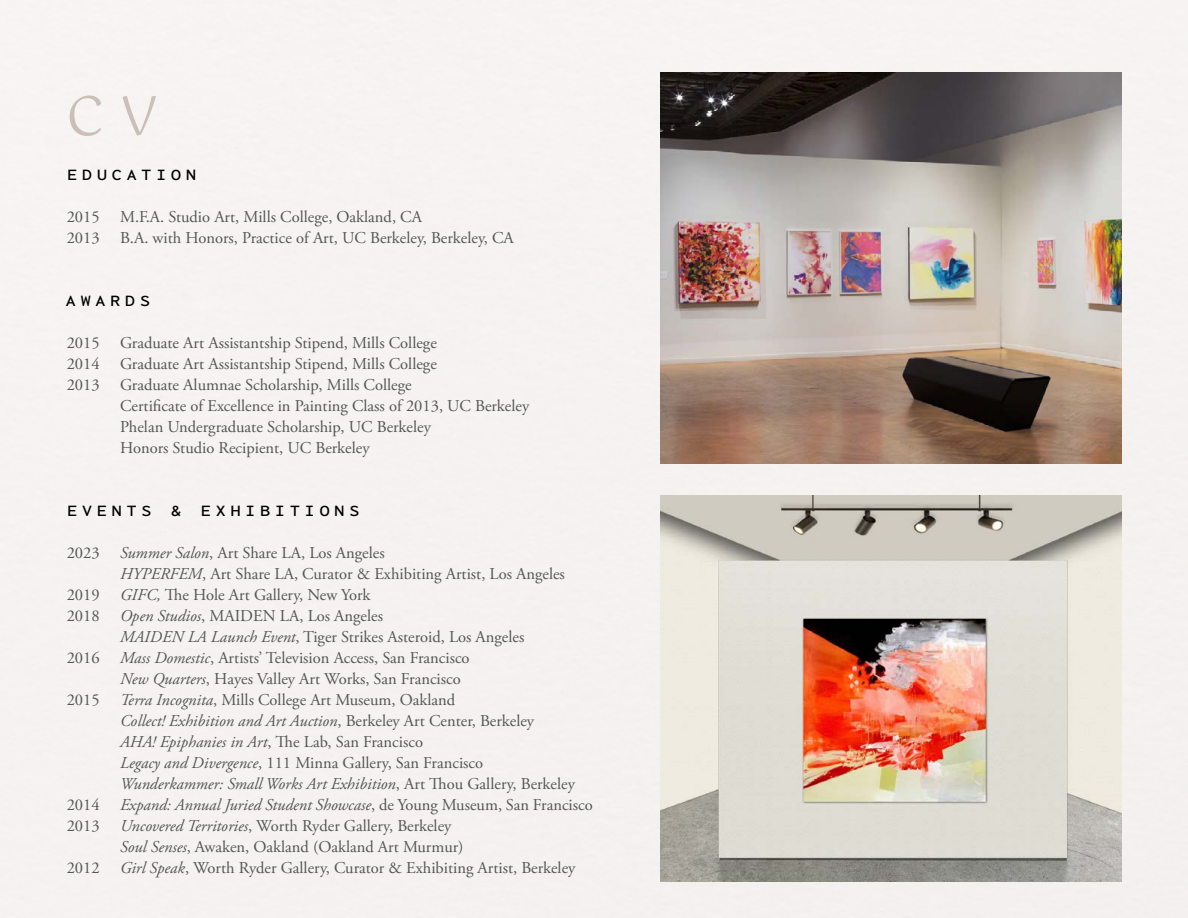
<style>
.page{position:relative;width:1188px;height:918px;background:#fff}
.page>*{position:absolute;margin:0;border:0;box-sizing:border-box;transform-origin:0 0}
.t1{font:54px "Gotu";color:#cabfb9}
.t2{font:16.5px/21px "Adobe Garamond Pro";color:#545555}
.t3{font:italic 16.5px "Adobe Garamond Pro";color:#545555}
.t4{font:16.5px "Inconsolata";letter-spacing:.3em;color:#000}
.s1{font-style:italic}
.s2{font-style:normal}
</style>
<div class="page">
<img style="left:660px;top:72px;width:462px;height:392px">
<img style="left:660px;top:495px;width:462px;height:387px">
<h1 class="t1" style="left:66px;top:85px;width:94px">C V</h1>
<p class="t4" style="left:67px;top:163px;width:130px">EDUCATION</p>
<p class="t2" style="left:67px;top:207px;width:449px">2015 M.F.A. Studio Art, Mills College, Oakland, CA<br>2013 B.A. with Honors, Practice of Art, UC Berkeley, Berkeley, CA</p>
<p class="t4" style="left:66px;top:289px;width:86px">AWARDS</p>
<p class="t2" style="left:67px;top:333px;width:372px;text-align:justify">2015 Graduate Art Assistantship Stipend, Mills College 2014 Graduate Art Assistantship Stipend, Mills College 2013 Graduate Alumnae Scholarship, Mills College</p>
<p class="t2" style="left:120px;top:396px;width:411px">Certificate of Excellence in Painting Class of 2013, UC Berkeley<br>Phelan Undergraduate Scholarship, UC Berkeley<br>Honors Studio Recipient, UC Berkeley</p>
<p class="t4" style="left:67px;top:499px;width:294px">EVENTS &amp; EXHIBITIONS</p>
<p class="t2" style="left:67px;top:543px;width:320px">2023 <span class="s1">Summer Salon</span>, Art Share LA, Los Angeles</p>
<p class="t2" style="left:120px;top:564px;width:446px"><span class="s1">HYPERFEM</span>, Art Share LA, Curator &amp; Exhibiting Artist, Los Angeles</p>
<p class="t2" style="left:67px;top:585px;width:305px">2019 <span class="s1">GIFC,</span> The Hole Art Gallery, New York</p>
<p class="t2" style="left:67px;top:606px;width:318px">2018 <span class="s1">Open Studios</span>, MAIDEN LA, Los Angeles</p>
<p class="t2" style="left:120px;top:627px;width:406px"><span class="s1">MAIDEN LA Launch Event</span>, Tiger Strikes Asteroid, Los Angeles</p>
<p class="t2" style="left:67px;top:648px;width:404px">2016 <span class="s1">Mass Domestic</span>, Artists’ Television Access, San Francisco</p>
<p class="t2" style="left:120px;top:669px;width:342px"><span class="s1">New Quarters</span>, Hayes Valley Art Works, San Francisco</p>
<p class="t2" style="left:67px;top:690px;width:390px">2015 <span class="s1">Terra Incognita</span>, Mills College Art Museum, Oakland</p>
<p class="t3" style="left:120px;top:711px;width:416px">Collect! Exhibition and Art Auction<span class="s2">, Berkeley Art Center, Berkeley</span></p>
<p class="t2" style="left:120px;top:732px;width:305px"><span class="s1">AHA! Epiphanies in Art</span>, The Lab, San Francisco</p>
<p class="t2" style="left:120px;top:753px;width:365px"><span class="s1">Legacy and Divergence</span>, 111 Minna Gallery, San Francisco</p>
<p class="t3" style="left:120px;top:774px;width:456px">Wunderkammer: Small Works Art Exhibition<span class="s2">, Art Thou Gallery, Berkeley</span></p>
<p class="t3" style="left:67px;top:795px;width:528px"><span class="s2">2014</span> Expand: Annual Juried Student Showcase<span class="s2">, de Young Museum, San Francisco</span></p>
<p class="t2" style="left:67px;top:816px;width:386px">2013 <span class="s1">Uncovered Territories</span>, Worth Ryder Gallery, Berkeley</p>
<p class="t2" style="left:120px;top:837px;width:345px"><span class="s1">Soul Senses</span>, Awaken, Oakland (Oakland Art Murmur)</p>
<p class="t2" style="left:67px;top:858px;width:510px">2012 <span class="s1">Girl Speak</span>, Worth Ryder Gallery, Curator &amp; Exhibiting Artist, Berkeley</p>
</div>
